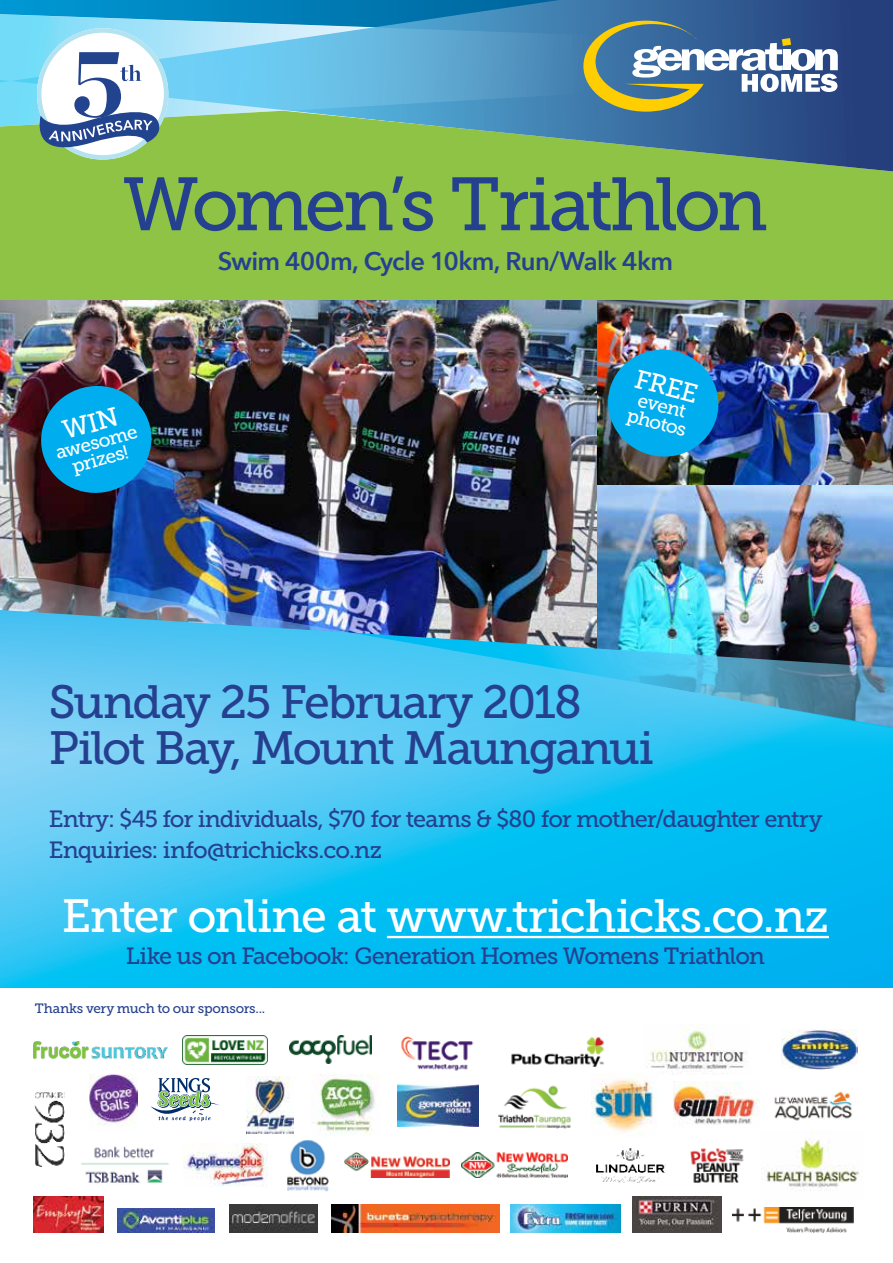
<style>
.page{position:relative;width:893px;height:1263px;background:#fff}
.page>*{position:absolute;margin:0;border:0;box-sizing:border-box;transform-origin:0 0}
.t1{font:75px "Museo Slab 500";letter-spacing:-.06em;color:#25408f}
.t2{font:46.5px/46.5px "Museo Slab 500";letter-spacing:-.045em;color:#25408f}
.t3{font:46.5px "Museo Slab 500";letter-spacing:-.03em;color:#fff}
.t4{font:26.1px "Museo Slab 500";color:#fff}
.t5{font:600 25.5px "Avenir Next";letter-spacing:-.025em;color:#25408f}
.t6{font:23.4px/31.2px "Museo Slab 500";letter-spacing:-.04em;color:#25408f}
.t7{font:19.2px/17.4px "Museo Slab 500";color:#fff;text-align:center}
.t8{font:13.5px "Museo Slab 500";letter-spacing:-.02em;color:#25408f}
</style>
<div class="page">
<img style="left:596px;top:484px;width:297px;height:84px">
<img style="left:596px;top:299px;width:297px;height:185px">
<img style="left:0;top:299px;width:596px;height:269px">
<div style="left:0;top:0;width:893px;height:299px;background:#8fc345"></div>
<img style="left:0;top:568px;width:893px;height:420px">
<svg style="left:778px;top:160px;width:115px;height:11px"></svg>
<svg style="left:0;top:0;width:893px;height:160px;background:#659dab"></svg>
<hr style="left:387px;top:936px;width:442px;height:2px;background:#fff">
<img style="left:602px;top:344px;width:122px;height:118px">
<img style="left:511px;top:1037px;width:94px;height:30px">
<img style="left:247px;top:1077px;width:46px;height:56px">
<img style="left:401px;top:1036px;width:73px;height:35px">
<img style="left:397px;top:1084px;width:82px;height:42px">
<img style="left:673px;top:1081px;width:86px;height:44px">
<img style="left:591px;top:1073px;width:65px;height:59px">
<img style="left:345px;top:1152px;width:104px;height:25px">
<img style="left:461px;top:1153px;width:107px;height:24px">
<img style="left:34px;top:1092px;width:31px;height:75px">
<img style="left:81px;top:1146px;width:88px;height:38px">
<img style="left:764px;top:1130px;width:96px;height:60px">
<img style="left:183px;top:1144px;width:84px;height:42px">
<img style="left:287px;top:1140px;width:42px;height:51px">
<img style="left:774px;top:1091px;width:79px;height:30px">
<img style="left:498px;top:1085px;width:73px;height:44px">
<svg style="left:150px;top:1078px;width:69px;height:44px"></svg>
<img style="left:690px;top:1148px;width:54px;height:35px">
<img style="left:644px;top:1028px;width:104px;height:47px">
<img style="left:781px;top:1030px;width:76px;height:39px">
<img style="left:312px;top:1074px;width:64px;height:60px">
<img style="left:34px;top:1041px;width:134px;height:17px">
<img style="left:289px;top:1036px;width:82px;height:27px">
<img style="left:182px;top:1035px;width:86px;height:29px">
<img style="left:90px;top:1074px;width:47px;height:52px">
<img style="left:733px;top:1208px;width:121px;height:24px">
<img style="left:596px;top:1148px;width:70px;height:35px">
<img style="left:34px;top:1197px;width:70px;height:35px">
<img style="left:118px;top:1208px;width:96px;height:24px">
<img style="left:229px;top:1204px;width:89px;height:28px">
<img style="left:511px;top:1204px;width:110px;height:28px">
<img style="left:332px;top:1204px;width:167px;height:28px">
<img style="left:632px;top:1196px;width:90px;height:36px">
<svg style="left:35px;top:380px;width:122px;height:119px;background:#107aac"></svg>
<h1 class="t1" style="left:123px;top:163px;width:646px">Women’s Triathlon</h1>
<p class="t5" style="left:218px;top:239px;width:457px">Swim 400m, Cycle 10km, Run/Walk 4km</p>
<p class="t7" style="left:54px;top:445px;width:85px;rotate:-15deg">awesome prizes!</p>
<p class="t4" style="left:639px;top:364px;width:65px;rotate:15deg">FREE</p>
<p class="t7" style="left:634px;top:389px;width:62px;rotate:15deg">event photos</p>
<h2 class="t2" style="left:49px;top:678px;width:607px">Sunday 25 February 2018<br>Pilot Bay, Mount Maunganui</h2>
<p class="t6" style="left:49px;top:803px;width:775px">Entry: $45 for individuals, $70 for teams &amp; $80 for mother/daughter entry<br>Enquiries: info@trichicks.co.nz</p>
<h2 class="t3" style="left:62px;top:890px;width:768px">Enter online at www.trichicks.co.nz</h2>
<p class="t6" style="left:126px;top:940px;width:641px">Like us on Facebook: Generation Homes Womens Triathlon</p>
<p class="t8" style="left:35px;top:1001px;width:232px">Thanks very much to our sponsors...</p>
</div>
